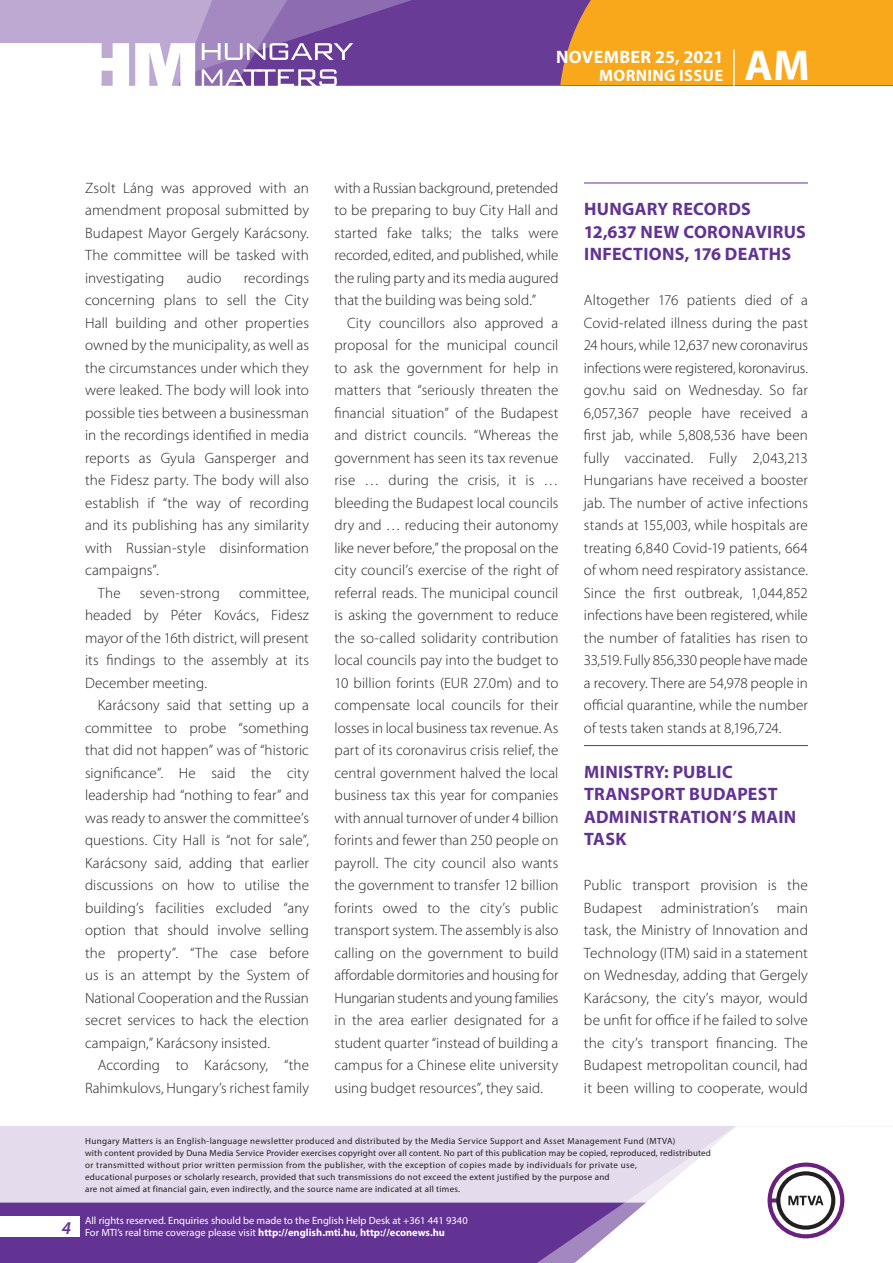
<style>
.page{position:relative;width:893px;height:1263px;background:#fff}
.page>*{position:absolute;margin:0;border:0;box-sizing:border-box;transform-origin:0 0}
.t1{font:700 43.35px "Myriad Pro";color:#fff}
._01_cimsor{font:700 18px/22.5px "Myriad Pro";letter-spacing:.015em;color:#623393}
.t2{font:700 18px "Myriad Pro";letter-spacing:.02em;color:#fff}
.t3{font:italic 600 18px "Myriad Pro";color:#623393}
.t4{font:700 16.5px "Myriad Pro";letter-spacing:.02em;color:#fff}
._03_kenyer_szöveg-2{font:300 15px/22.5px "Myriad Pro";letter-spacing:.005em;color:#231f20;text-align:justify}
._03_kenyer_szöveg-1{font:300 15px/22.5px "Myriad Pro";letter-spacing:.005em;color:#231f20;text-align:justify}
.t5{font:10.5px/12px "Myriad Pro";color:#fff}
.t6{font:9px/12px "Myriad Pro";letter-spacing:.03em;color:#231f20}
.s1{font-weight:700}
</style>
<div class="page">
<div style="left:0;top:1126px;width:893px;height:137px;background:#e4dcec"></div>
<div style="left:0;top:1202px;width:506px;height:61px;background:#623393"></div>
<svg style="left:506px;top:1202px;width:69px;height:61px;background:#6b3e99"></svg>
<svg style="left:575px;top:1126px;width:318px;height:137px"></svg>
<div style="left:0;top:1216px;width:79px;height:20px;background:#fff"></div>
<div style="left:0;top:0;width:893px;height:85px;background:#683b97"></div>
<div style="left:560px;top:0;width:333px;height:85px;background:#f9a71b"></div>
<hr style="left:733px;top:49px;width:2px;height:37px;background:#fff">
<svg style="left:0;top:0;width:479px;height:86px"></svg>
<hr style="left:584px;top:183px;width:224px;height:1px;background:#623393">
<hr style="left:584px;top:745px;width:224px;height:1px;background:#623393">
<p class="t2" style="left:556px;top:45px;width:169px">NOVEMBER 25, 2021</p>
<p class="t4" style="left:599px;top:65px;width:125px">MORNING ISSUE</p>
<h1 class="t1" style="left:745px;top:37px;width:67px">AM</h1>
<p class="_03_kenyer_szöveg-2" style="left:85px;top:176px;width:225px">Zsolt Láng was approved with an amendment proposal submitted by Budapest Mayor Gergely Karácsony.<br>The committee will be tasked with investigating</p>
<p class="_03_kenyer_szöveg-2" style="left:85px;top:266px;width:225px;text-indent:159px">recordings concerning plans to sell the City Hall building and other properties owned by the municipality, as well as the circumstances under which they were leaked. The body will look into possible ties between a businessman in the recordings identified in media reports as Gyula Gansperger and the Fidesz party. The body will also establish if “the way of recording and its publishing has any similarity with Russian-style disinformation campaigns”.</p>
<p class="_03_kenyer_szöveg-2" style="left:98px;top:581px;width:24px">The</p>
<p class="_03_kenyer_szöveg-2" style="left:140px;top:581px;width:82px">seven-strong</p>
<p class="_03_kenyer_szöveg-2" style="left:187px;top:266px;width:36px">audio</p>
<p class="_03_kenyer_szöveg-2" style="left:85px;top:581px;width:225px;text-indent:154px">committee, headed by Péter Kovács, Fidesz mayor of the 16th district, will present its findings to the assembly at its December meeting.</p>
<p class="_03_kenyer_szöveg-2" style="left:85px;top:694px;width:225px;text-indent:13px">Karácsony said that setting up a committee to probe “something that did not happen” was of “historic significance”. He said the city leadership had “nothing to fear” and was ready to answer the committee’s questions. City Hall is “not for sale”, Karácsony said, adding that earlier discussions on how to utilise the building’s facilities excluded “any option that should involve selling the property”. “The case before us is an attempt by the System of National Cooperation and the Russian secret services to hack the election campaign,” Karácsony insisted.</p>
<p class="_03_kenyer_szöveg-2" style="left:85px;top:1054px;width:225px;text-align:right">According to Karácsony, “the<br>Rahimkulovs, Hungary’s richest family</p>
<p class="_03_kenyer_szöveg-2" style="left:334px;top:176px;width:225px">with a Russian background, pretended to be preparing to buy City Hall and started fake talks; the talks were recorded, edited, and published, while the ruling party and its media augured that the building was being sold.”</p>
<p class="_03_kenyer_szöveg-2" style="left:334px;top:311px;width:225px;text-indent:13px">City councillors also approved a proposal for the municipal council to ask the government for help in matters that “seriously threaten the financial situation” of the Budapest and district councils. “Whereas the government has seen its tax revenue rise … during the crisis, it is … bleeding the Budapest local councils dry and … reducing their autonomy like never before,” the proposal on the city council’s exercise of the right of referral reads. The municipal council is asking the government to reduce the so-called solidarity contribution local councils pay into the budget to 10 billion forints (EUR 27.0m) and to compensate local councils for their losses in local business tax revenue. As part of its coronavirus crisis relief, the central government halved the local business tax this year for companies with annual turnover of under 4 billion forints and fewer than 250 people on payroll. The city council also wants the government to transfer 12 billion forints owed to the city’s public transport system. The assembly is also calling on the government to build affordable dormitories and housing for Hungarian students and young families in the area earlier designated for a student quarter “instead of building a campus for a Chinese elite university using budget resources”, they said.</p>
<p class="_01_cimsor" style="left:584px;top:197px;width:223px">HUNGARY RECORDS<br>12,637 NEW CORONAVIRUS<br>INFECTIONS, 176 DEATHS</p>
<p class="_03_kenyer_szöveg-1" style="left:584px;top:289px;width:225px">Altogether 176 patients died of a Covid-related illness during the past 24 hours, while 12,637 new coronavirus infections were registered, koronavirus. gov.hu said on Wednesday. So far 6,057,367 people have received a first jab, while 5,808,536 have been fully vaccinated. Fully 2,043,213<br>Hungarians have received a booster jab. The number of active infections stands at 155,003, while hospitals are treating 6,840 Covid-19 patients, 664 of whom need respiratory assistance.<br>Since the first outbreak, 1,044,852 infections have been registered, while the number of fatalities has risen to 33,519. Fully 856,330 people have made a recovery. There are 54,978 people in official quarantine, while the number of tests taken stands at 8,196,724.</p>
<p class="_01_cimsor" style="left:584px;top:760px;width:214px">MINISTRY: PUBLIC<br>TRANSPORT BUDAPEST<br>ADMINISTRATION’S MAIN<br>TASK</p>
<p class="_03_kenyer_szöveg-1" style="left:584px;top:874px;width:225px">Public transport provision is the Budapest administration’s main task, the Ministry of Innovation and Technology (ITM) said in a statement on Wednesday, adding that Gergely Karácsony, the city’s mayor, would be unfit for office if he failed to solve the city’s transport financing. The Budapest metropolitan council, had it been willing to cooperate, would</p>
<p class="t3" style="left:62px;top:1217px;width:11px">4</p>
<p class="t6" style="left:85px;top:1134px;width:627px">Hungary Matters is an English-language newsletter produced and distributed by the Media Service Support and Asset Management Fund (MTVA)<br>with content provided by Duna Media Service Provider exercises copyright over all content. No part of this publication may be copied, reproduced, redistributed or transmitted without prior written permission from the publisher, with the exception of copies made by individuals for private use,<br>educational purposes or scholarly research, provided that such transmissions do not exceed the extent justified by the purpose and<br>are not aimed at financial gain, even indirectly, and the source name are indicated at all times.</p>
<p class="t5" style="left:85px;top:1214px;width:384px">All rights reserved. Enquiries should be made to the English Help Desk at +361 441 9340<br>For MTI’s real time coverage please visit <span class="s1">http://english.mti.hu</span>, <span class="s1">http://econews.hu</span></p>
</div>
